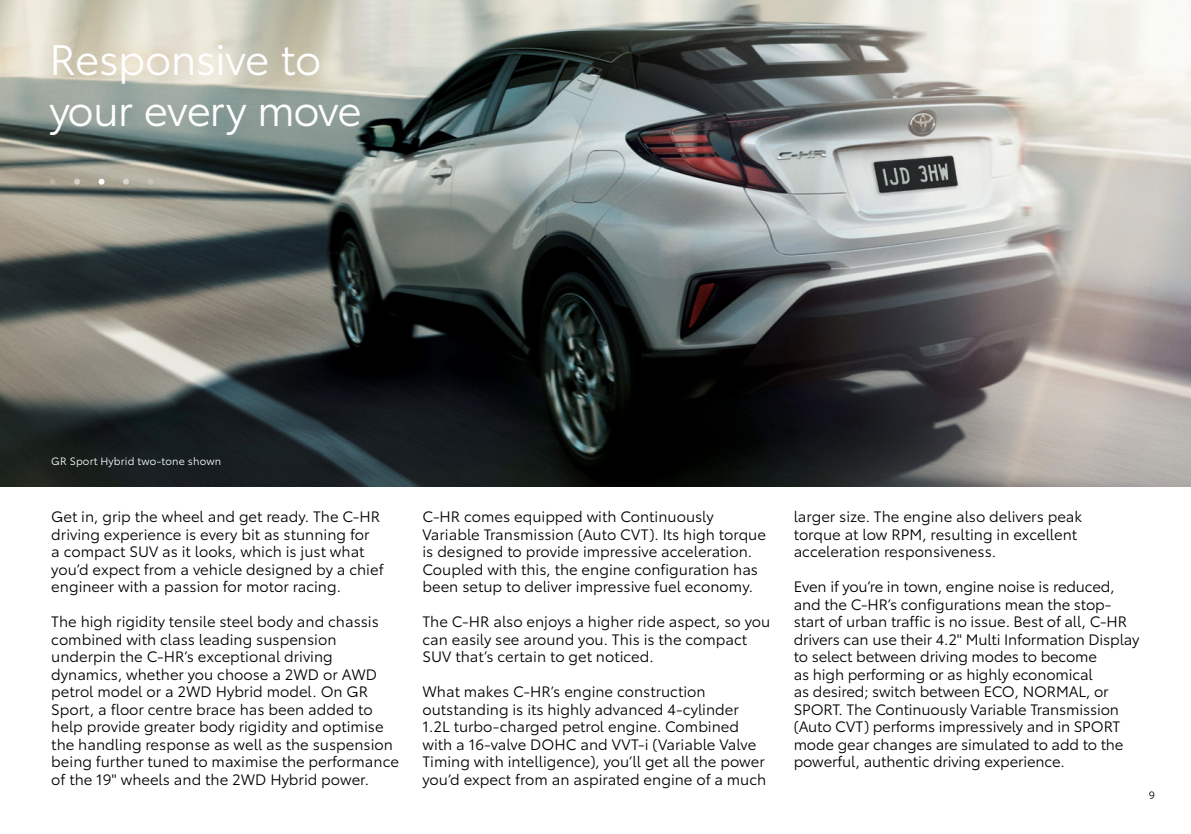
<style>
.page{position:relative;width:1191px;height:834px;background:#fff}
.page>*{position:absolute;margin:0;border:0;box-sizing:border-box;transform-origin:0 0}
.t1{font:42px/50.4px "Toyota Type";letter-spacing:-.02em;color:#fff}
.t2{font:14.88px/17.5px "Toyota Type";color:#000}
.t3{font:10.5px "Toyota Type";letter-spacing:.015em;color:#fff}
.t4{font:10.5px "Toyota Type";color:#000}
</style>
<div class="page">
<img style="left:320px;top:0;width:871px;height:487px">
<img style="left:0;top:0;width:320px;height:487px">
<svg style="left:50px;top:179px;width:6px;height:6px"></svg>
<svg style="left:74px;top:179px;width:6px;height:6px"></svg>
<svg style="left:99px;top:179px;width:5px;height:6px"></svg>
<svg style="left:123px;top:179px;width:6px;height:6px"></svg>
<svg style="left:147px;top:179px;width:6px;height:6px"></svg>
<h1 class="t1" style="left:50px;top:32px;width:314px">Responsive to your every move</h1>
<p class="t3" style="left:51px;top:453px;width:171px">GR Sport Hybrid two-tone shown</p>
<p class="t2" style="left:51px;top:507px;width:334px">Get in, grip the wheel and get ready. The C-HR driving experience is every bit as stunning for<br>a compact SUV as it looks, which is just what you’d expect from a vehicle designed by a chief engineer with a passion for motor racing.</p>
<p class="t2" style="left:51px;top:612px;width:349px">The high rigidity tensile steel body and chassis combined with class leading suspension underpin the C-HR’s exceptional driving dynamics, whether you choose a 2WD or AWD petrol model or a 2WD Hybrid model. On GR Sport, a floor centre brace has been added to help provide greater body rigidity and optimise the handling response as well as the suspension being further tuned to maximise the performance of the 19" wheels and the 2WD Hybrid power.</p>
<p class="t2" style="left:422px;top:507px;width:345px">C-HR comes equipped with Continuously Variable Transmission (Auto CVT). Its high torque is designed to provide impressive acceleration.<br>Coupled with this, the engine configuration has been setup to deliver impressive fuel economy.</p>
<p class="t2" style="left:422px;top:612px;width:349px">The C-HR also enjoys a higher ride aspect, so you can easily see around you. This is the compact<br>SUV that’s certain to get noticed.</p>
<p class="t2" style="left:422px;top:682px;width:345px">What makes C-HR’s engine construction outstanding is its highly advanced 4-cylinder 1.2L turbo-charged petrol engine. Combined with a 16-valve DOHC and VVT-i (Variable Valve Timing with intelligence), you’ll get all the power you’d expect from an aspirated engine of a much</p>
<p class="t2" style="left:793px;top:507px;width:290px">larger size. The engine also delivers peak torque at low RPM, resulting in excellent acceleration responsiveness.</p>
<p class="t2" style="left:793px;top:577px;width:347px">Even if you’re in town, engine noise is reduced, and the C-HR’s configurations mean the stop&shy;start of urban traffic is no issue. Best of all, C-HR drivers can use their 4.2" Multi Information Display to select between driving modes to become<br>as high performing or as highly economical<br>as desired; switch between ECO, NORMAL, or SPORT. The Continuously Variable Transmission (Auto CVT) performs impressively and in SPORT mode gear changes are simulated to add to the powerful, authentic driving experience.</p>
<p class="t4" style="left:1148px;top:787px;width:8px">9</p>
</div>
